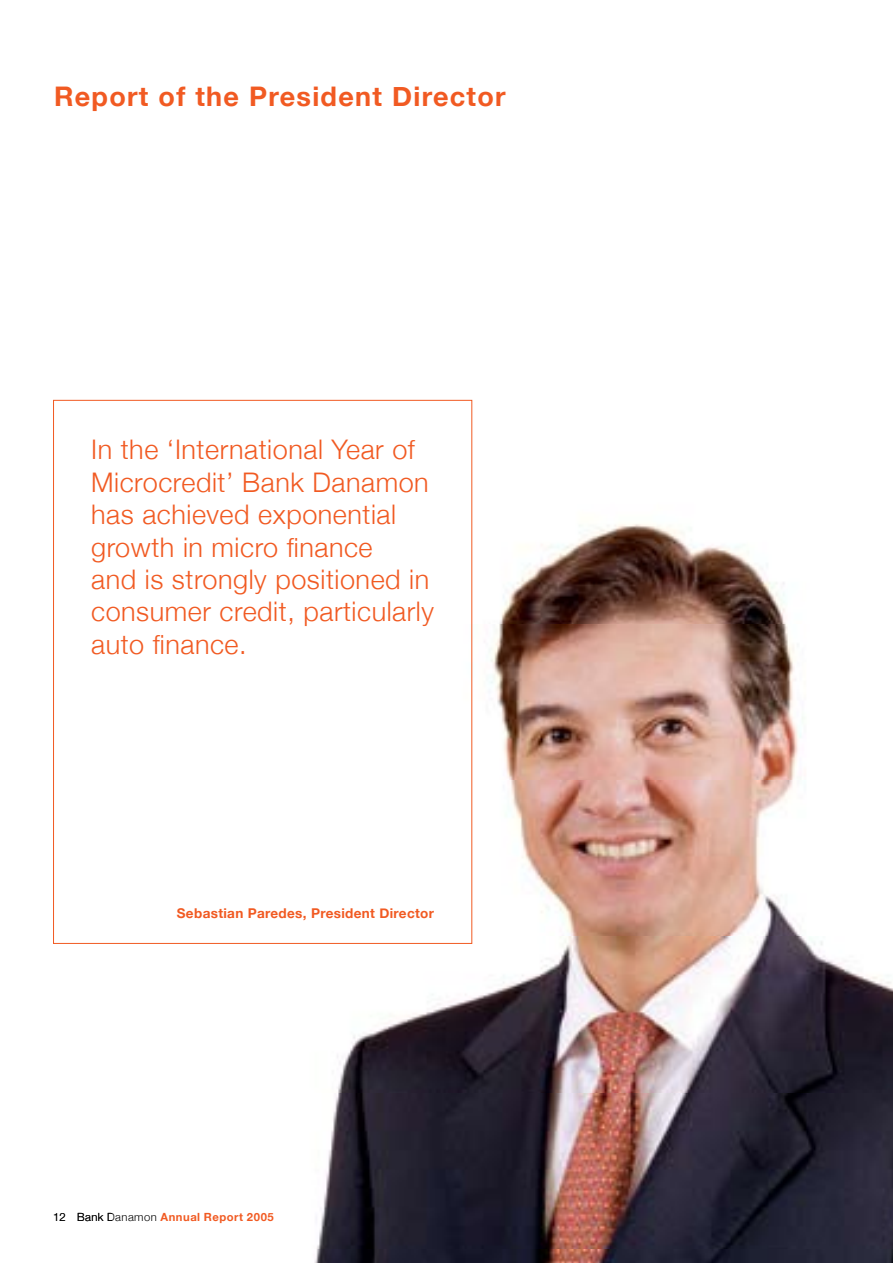
<style>
.page{position:relative;width:893px;height:1263px;background:#fff}
.page>*{position:absolute;margin:0;border:0;box-sizing:border-box;transform-origin:0 0}
.t1{font:300 27px/32.4px "Helvetica Neue";letter-spacing:.02em;color:#f15a22}
.t2{font:700 27px "Helvetica Neue";letter-spacing:.05em;color:#f15a22}
.t3{font:700 13.5px "Helvetica Neue";letter-spacing:.025em;color:#f15a22}
.t4{font:700 11.25px "Helvetica Neue";letter-spacing:.05em;color:#f15a22}
.s1{font-weight:300;color:#000}
</style>
<div class="page">
<img style="left:314px;top:478px;width:579px;height:785px">
<p class="t2" style="left:54px;top:80px;width:453px">Report of the President Director</p>
<p class="t1" style="left:91px;top:433px;width:344px">In the ‘International Year of<br>Microcredit’ Bank Danamon has achieved exponential growth in micro finance<br>and is strongly positioned in consumer credit, particularly auto finance.</p>
<p class="t3" style="left:177px;top:905px;width:259px">Sebastian Paredes, President Director</p>
<p class="t4" style="left:53px;top:1210px;width:222px"><span class="s1">12 Bank Danamon</span> Annual Report 2005</p>
</div>
